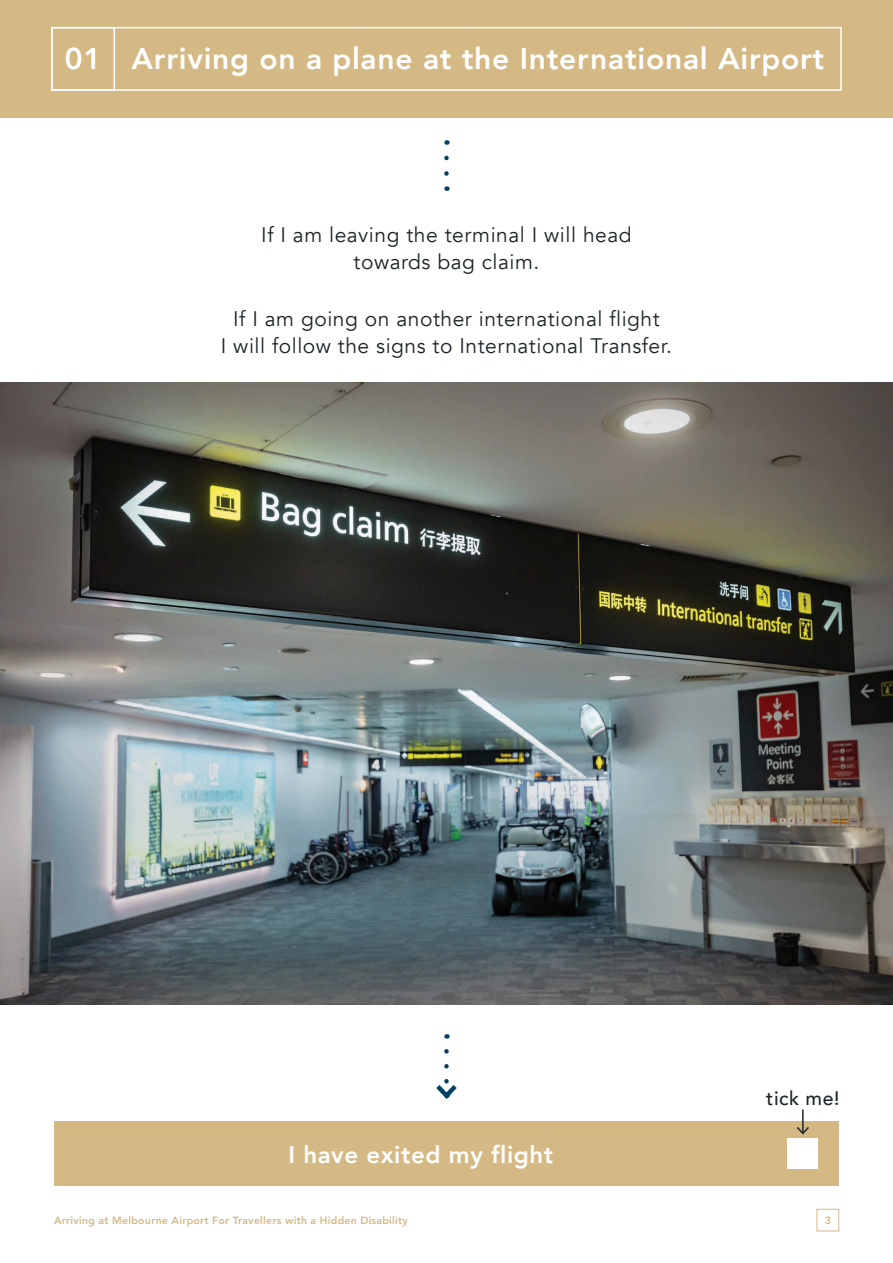
<style>
.page{position:relative;width:893px;height:1263px;background:#fff}
.page>*{position:absolute;margin:0;border:0;box-sizing:border-box;transform-origin:0 0}
.t1{font:800 30px "Avenir";letter-spacing:.025em;color:#fff}
.t2{font:800 24px "Avenir";letter-spacing:.025em;color:#fff}
.t3{font:21px/27px "Avenir";letter-spacing:.025em;color:#1d2529;text-align:center}
.t4{font:500 19.5px "Avenir";letter-spacing:.025em;color:#1d2529}
.t5{font:800 10.5px "Avenir";letter-spacing:.025em;color:#d5b985}
</style>
<div class="page">
<div style="left:817px;top:1209px;width:22px;height:22px;border:1px solid #d5b985"></div>
<div style="left:54px;top:1121px;width:785px;height:65px;background:#d5b985"></div>
<div style="left:788px;top:1139px;width:30px;height:30px;background:#fff"></div>
<div style="left:0;top:0;width:893px;height:118px;background:#d5b985"></div>
<svg style="left:436px;top:1051px;width:21px;height:48px"></svg>
<svg style="left:444px;top:158px;width:5px;height:33px"></svg>
<div style="left:51px;top:27px;width:791px;height:64px;border:2px solid #fff"></div>
<div style="left:51px;top:27px;width:64px;height:64px;border:2px solid #fff"></div>
<hr style="left:802px;top:1109px;width:2px;height:24px;background:#1d2529">
<svg style="left:796px;top:1125px;width:13px;height:10px"></svg>
<img style="left:0;top:382px;width:893px;height:622px">
<h1 class="t1" style="left:65px;top:36px;width:761px">01 Arriving on a plane at the International Airport</h1>
<p class="t3" style="left:261px;top:222px;width:372px">If I am leaving the terminal I will head towards bag claim.</p>
<p class="t3" style="left:221px;top:305px;width:453px">If I am going on another international flight<br>I will follow the signs to International Transfer.</p>
<p class="t2" style="left:288px;top:1136px;width:266px">I have exited my flight</p>
<p class="t4" style="left:766px;top:1081px;width:75px">tick me!</p>
<p class="t5" style="left:54px;top:1212px;width:355px">Arriving at Melbourne Airport For Travellers with a Hidden Disability</p>
<p class="t5" style="left:825px;top:1212px;width:8px">3</p>
</div>
